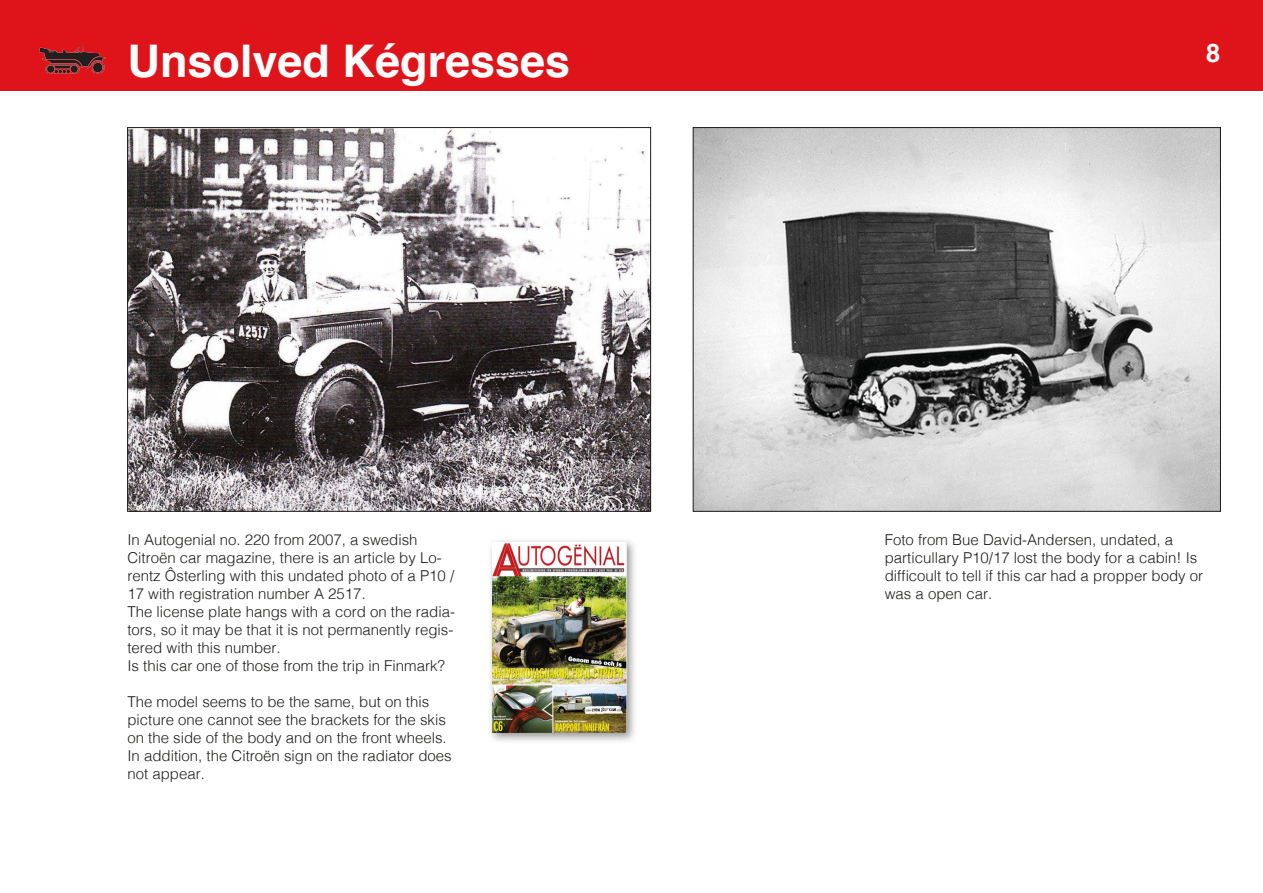
<style>
.page{position:relative;width:1263px;height:893px;background:#fff}
.page>*{position:absolute;margin:0;border:0;box-sizing:border-box;transform-origin:0 0}
.t1{font:700 45px "Helvetica";color:#fff}
.t2{font:700 25.5px "Helvetica";color:#fff}
.t3{font:300 15px/18px "Helvetica";color:#1d1d1b}
</style>
<div class="page">
<div style="left:0;top:0;width:1262px;height:91px;background:#df141a"></div>
<img style="left:39px;top:43px;width:67px;height:31px">
<img style="left:129px;top:129px;width:520px;height:380px">
<img style="left:695px;top:129px;width:524px;height:380px">
<div style="left:487px;top:537px;width:151px;height:207px;background:#1d1d1b;opacity:.47"></div>
<img style="left:492px;top:542px;width:135px;height:191px">
<h1 class="t1" style="left:128px;top:25px;width:444px">Unsolved Kégresses</h1>
<h2 class="t2" style="left:1206px;top:32px;width:16px">8</h2>
<p class="t3" style="left:127px;top:530px;width:329px">In Autogenial no. 220 from 2007, a swedish Citroën car magazine, there is an article by Lo&shy;rentz Ôsterling with this undated photo of a P10 / 17 with registration number A 2517.<br>The license plate hangs with a cord on the radia&shy;tors, so it may be that it is not permanently regis&shy;tered with this number.<br>Is this car one of those from the trip in Finmark?</p>
<p class="t3" style="left:127px;top:692px;width:326px">The model seems to be the same, but on this picture one cannot see the brackets for the skis on the side of the body and on the front wheels.<br>In addition, the Citroën sign on the radiator does not appear.</p>
<p class="t3" style="left:885px;top:530px;width:320px">Foto from Bue David-Andersen, undated, a particullary P10/17 lost the body for a cabin! Is difficoult to tell if this car had a propper body or was a open car.</p>
</div>
